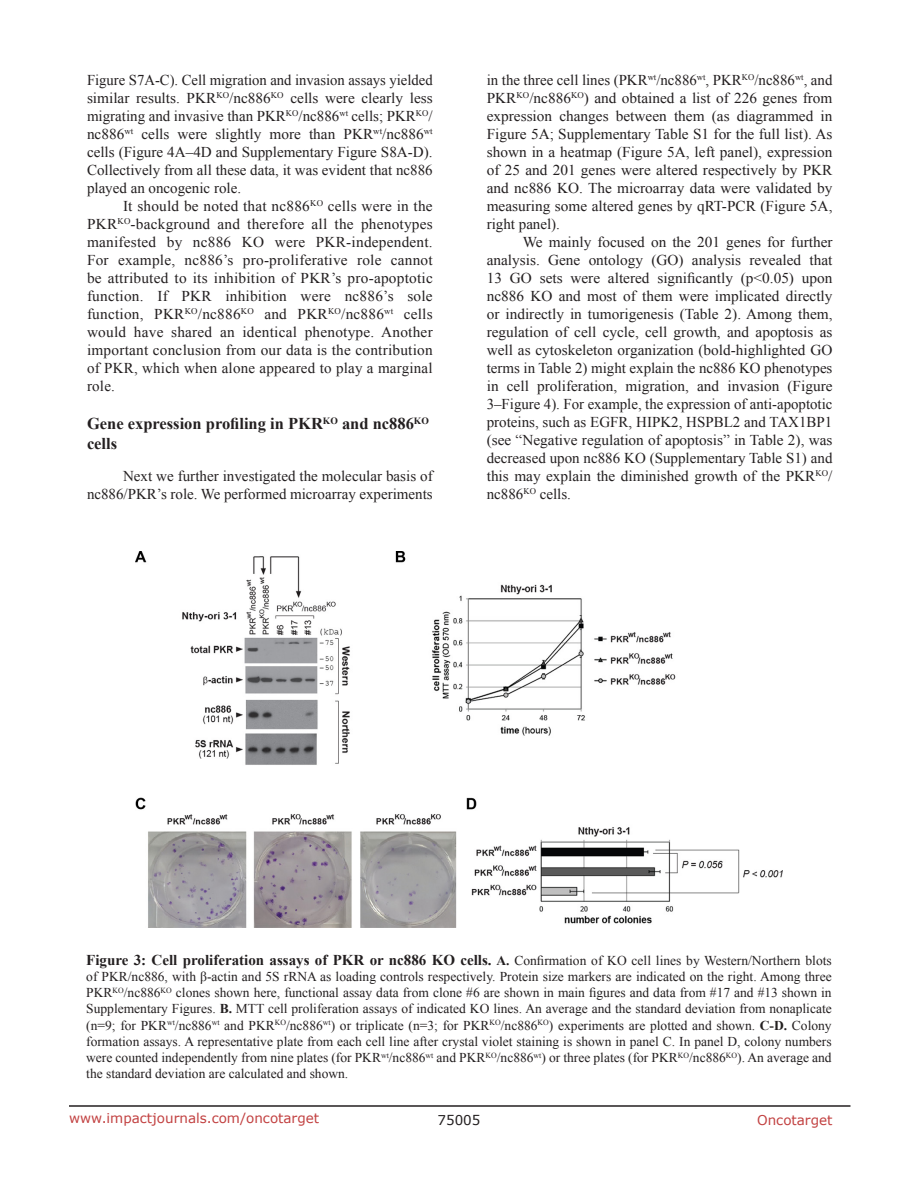
<style>
.page{position:relative;width:918px;height:1188px;background:#fff}
.page>*{position:absolute;margin:0;border:0;box-sizing:border-box;transform-origin:0 0}
.SubHeading{font:700 16.5px/19.8px "Times New Roman";color:#231f20}
.BodyText{font:15px/18px "Times New Roman";color:#231f20;text-align:justify}
.figuretext{font:700 15px "Times New Roman";color:#231f20}
.figuretext-2{font:13.5px/16.2px "Times New Roman";color:#231f20;text-align:justify}
.t1{font:13.5px "Verdana";color:#c24141}
.t2{font:13.5px "Verdana";color:#231f20}
.s1{font-size:13.5px}
.s2{font-weight:400;font-size:13.5px}
.s3{font-weight:700}
</style>
<div class="page">
<hr style="left:69px;top:1105px;width:781px;height:2px;background:#231f20">
<img style="left:135px;top:551px;width:648px;height:376px">
<p class="BodyText" style="left:87px;top:71px;width:347px">Figure S7A-C). Cell migration and invasion assays yielded similar results. PKR<sup>KO</sup>/nc886<sup>KO</sup> cells were clearly less migrating and invasive than PKR<sup>KO</sup>/nc886<sup>wt</sup> cells; PKR<sup>KO</sup>/ nc886<sup>wt</sup> cells were slightly more than PKR<sup>wt</sup>/nc886<sup>wt </sup>cells (Figure 4A–4D and Supplementary Figure S8A-D).<br>Collectively from all these data, it was evident that nc886 played an oncogenic role.</p>
<p class="BodyText" style="left:87px;top:197px;width:347px;text-indent:36px">It should be noted that nc886<sup>KO</sup> cells were in the PKR<sup>KO</sup>-background and therefore all the phenotypes manifested by nc886 KO were PKR-independent.<br>For example, nc886’s pro-proliferative role cannot be attributed to its inhibition of PKR’s pro-apoptotic function. If PKR inhibition were nc886’s sole function, PKR<sup>KO</sup>/nc886<sup>KO</sup> and PKR<sup>KO</sup>/nc886<sup>wt</sup> cells would have shared an identical phenotype. Another important conclusion from our data is the contribution of PKR, which when alone appeared to play a marginal role.</p>
<p class="SubHeading" style="left:87px;top:413px;width:343px">Gene expression profiling in PKR<sup>KO</sup> and nc886<sup>KO </sup>cells</p>
<p class="BodyText" style="left:87px;top:466px;width:347px;text-align:right">Next we further investigated the molecular basis of nc886/PKR’s role. We performed microarray experiments</p>
<p class="BodyText" style="left:487px;top:71px;width:347px">in the three cell lines (PKR<sup>wt</sup>/nc886<sup>wt</sup>, PKR<sup>KO</sup>/nc886<sup>wt</sup>, and PKR<sup>KO</sup>/nc886<sup>KO</sup>) and obtained a list of 226 genes from expression changes between them (as diagrammed in Figure 5A; Supplementary Table S1 for the full list). As shown in a heatmap (Figure 5A, left panel), expression of 25 and 201 genes were altered respectively by PKR and nc886 KO. The microarray data were validated by measuring some altered genes by qRT-PCR (Figure 5A, right panel).</p>
<p class="BodyText" style="left:487px;top:233px;width:347px;text-indent:36px">We mainly focused on the 201 genes for further analysis. Gene ontology (GO) analysis revealed that 13 GO sets were altered significantly (p&lt;0.05) upon nc886 KO and most of them were implicated directly or indirectly in tumorigenesis (Table 2). Among them, regulation of cell cycle, cell growth, and apoptosis as well as cytoskeleton organization (bold-highlighted GO terms in Table 2) might explain the nc886 KO phenotypes in cell proliferation, migration, and invasion (Figure 3–Figure 4). For example, the expression of anti-apoptotic proteins, such as EGFR, HIPK2, HSPBL2 and TAX1BP1 (see “Negative regulation of apoptosis” in Table 2), was decreased upon nc886 KO (Supplementary Table S1) and this may explain the diminished growth of the PKR<sup>KO</sup>/ nc886<sup>KO</sup> cells.</p>
<p class="figuretext" style="left:86px;top:949px;width:747px">Figure 3: Cell proliferation assays of PKR or nc886 KO cells. <span class="s1">A.</span> <span class="s2">Confirmation of KO cell lines by Western/Northern blots</span></p>
<p class="figuretext-2" style="left:86px;top:968px;width:747px">of PKR/nc886, with β-actin and 5S rRNA as loading controls respectively. Protein size markers are indicated on the right. Among three PKR<sup>KO</sup>/nc886<sup>KO</sup> clones shown here, functional assay data from clone #6 are shown in main figures and data from #17 and #13 shown in Supplementary Figures. <span class="s3">B.</span> MTT cell proliferation assays of indicated KO lines. An average and the standard deviation from nonaplicate (n=9; for PKR<sup>wt</sup>/nc886<sup>wt</sup> and PKR<sup>KO</sup>/nc886<sup>wt</sup>) or triplicate (n=3; for PKR<sup>KO</sup>/nc886<sup>KO</sup>) experiments are plotted and shown. <span class="s3">C-D.</span> Colony formation assays. A representative plate from each cell line after crystal violet staining is shown in panel C. In panel D, colony numbers were counted independently from nine plates (for PKR<sup>wt</sup>/nc886<sup>wt</sup> and PKR<sup>KO</sup>/nc886<sup>wt</sup>) or three plates (for PKR<sup>KO</sup>/nc886<sup>KO</sup>). An average and the standard deviation are calculated and shown.</p>
<p class="t1" style="left:69px;top:1109px;width:252px">www.impactjournals.com/oncotarget</p>
<p class="t2" style="left:438px;top:1111px;width:44px">75005</p>
<p class="t1" style="left:757px;top:1111px;width:77px">Oncotarget</p>
</div>
